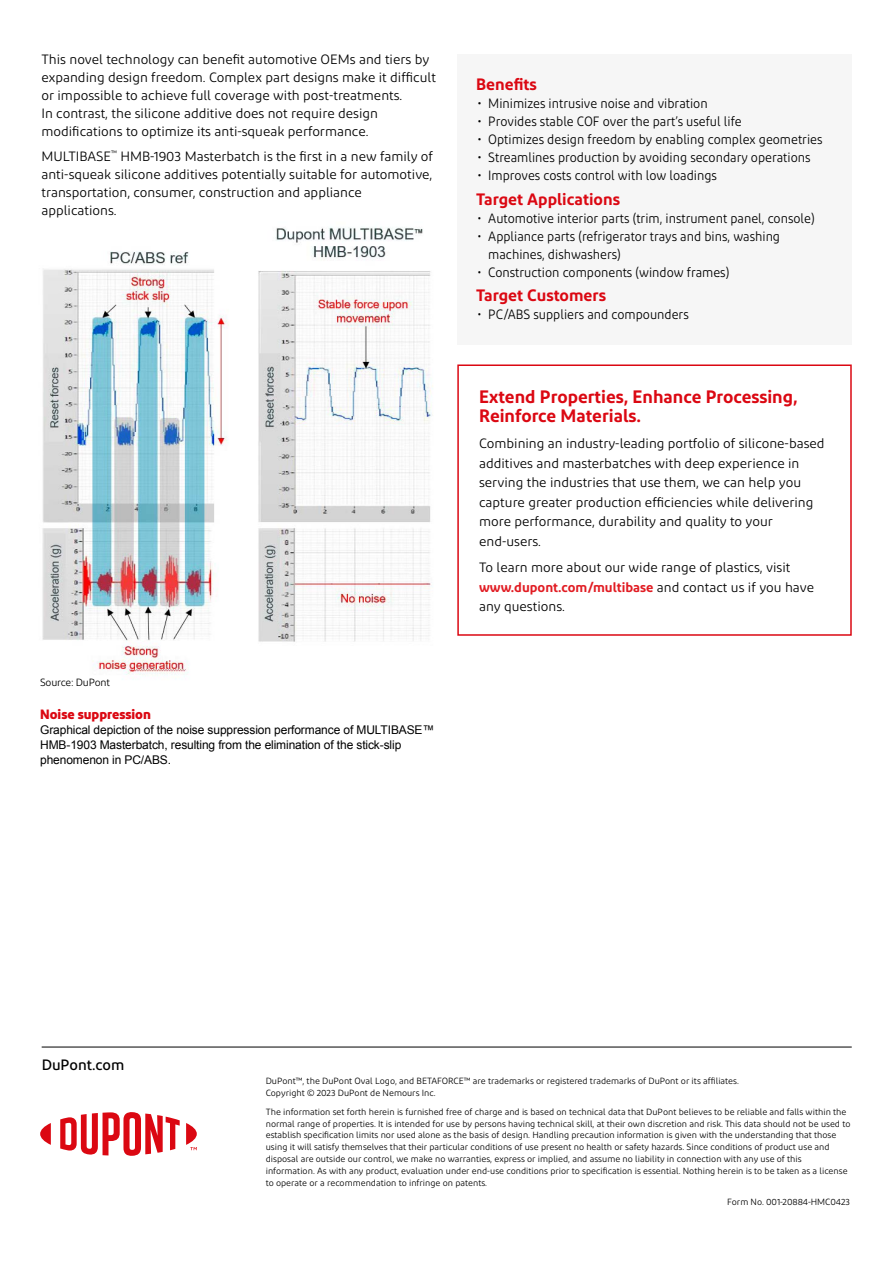
<style>
.page{position:relative;width:893px;height:1263px;background:#fff}
.page>*{position:absolute;margin:0;border:0;box-sizing:border-box;transform-origin:0 0}
.t1{font:600 18px/19.5px "Diodrum";color:#db0812}
.t2{font:600 16.5px "Diodrum";color:#db0812}
.t3{font:500 15px "Diodrum";color:#000}
.t4{font:13.5px/19.5px "Diodrum";color:#000}
.t5{font:13.5px/18px "Diodrum";color:#000;scale:.93 1}
.t6{font:700 13.5px "Diodrum";color:#db0812}
.t7{font:12px/15px "Arial";letter-spacing:-.01em;color:#000}
.t8{font:10.5px "Diodrum";letter-spacing:-.02em;color:#000}
.t9{font:9px/12px "Diodrum";color:#000}
.s1{font-weight:600;color:#e11c23}
</style>
<div class="page">
<div style="left:457px;top:54px;width:395px;height:290px;background:#f6f6f6"></div>
<hr style="left:42px;top:1047px;width:810px;height:1px;background:#000">
<svg style="left:40px;top:1123px;width:11px;height:22px"></svg>
<svg style="left:60px;top:1112px;width:120px;height:44px"></svg>
<svg style="left:186px;top:1123px;width:11px;height:27px"></svg>
<img style="left:42px;top:227px;width:391px;height:453px">
<div style="left:457px;top:364px;width:395px;height:272px;border:2px solid #db0812"></div>
<p class="t4" style="left:41px;top:50px;width:396px;line-height:18px">This novel technology can benefit automotive OEMs and tiers by expanding design freedom. Complex part designs make it difficult or impossible to achieve full coverage with post-treatments.<br>In contrast, the silicone additive does not require design modifications to optimize its anti-squeak performance.</p>
<p class="t4" style="left:41px;top:147px;width:393px;line-height:18px">MULTIBASE<sup>™</sup> HMB-1903 Masterbatch is the first in a new family of anti-squeak silicone additives potentially suitable for automotive, transportation, consumer, construction and appliance applications.</p>
<p class="t8" style="left:40px;top:675px;width:71px">Source: DuPont</p>
<p class="t6" style="left:40px;top:705px;width:112px">Noise suppression</p>
<p class="t7" style="left:40px;top:722px;width:396px">Graphical depiction of the noise suppression performance of MULTIBASE™<br>HMB-1903 Masterbatch, resulting from the elimination of the stick-slip phenomenon in PC/ABS.</p>
<p class="t2" style="left:476px;top:73px;width:62px">Benefits</p>
<p class="t4" style="left:478px;top:93px;width:231px">• Minimizes intrusive noise and vibration</p>
<p class="t4" style="left:478px;top:111px;width:265px">• Provides stable COF over the part’s useful life</p>
<p class="t4" style="left:478px;top:129px;width:346px">• Optimizes design freedom by enabling complex geometries</p>
<p class="t4" style="left:478px;top:147px;width:334px">• Streamlines production by avoiding secondary operations</p>
<p class="t4" style="left:478px;top:165px;width:241px">• Improves costs control with low loadings</p>
<p class="t2" style="left:476px;top:188px;width:145px">Target Applications</p>
<p class="t5" style="left:478px;top:209px;width:364px">• Automotive interior parts (trim, instrument panel, console)</p>
<p class="t5" style="left:488px;top:227px;width:315px;text-indent:-10px">• Appliance parts (refrigerator trays and bins, washing machines, dishwashers)</p>
<p class="t5" style="left:478px;top:263px;width:272px">• Construction components (window frames)</p>
<p class="t2" style="left:476px;top:285px;width:131px">Target Customers</p>
<p class="t5" style="left:478px;top:305px;width:228px">• PC/ABS suppliers and compounders</p>
<h1 class="t1" style="left:479px;top:386px;width:320px">Extend Properties, Enhance Processing,<br>Reinforce Materials.</h1>
<p class="t4" style="left:479px;top:434px;width:347px">Combining an industry-leading portfolio of silicone-based additives and masterbatches with deep experience in serving the industries that use them, we can help you capture greater production efficiencies while delivering more performance, durability and quality to your end-users.</p>
<p class="t4" style="left:479px;top:557px;width:336px">To learn more about our wide range of plastics, visit <span class="s1">www.dupont.com/multibase</span> and contact us if you have any questions.</p>
<p class="t3" style="left:42px;top:1056px;width:84px">DuPont.com</p>
<p class="t9" style="left:266px;top:1074px;width:475px">DuPont™, the DuPont Oval Logo, and BETAFORCE™ are trademarks or registered trademarks of DuPont or its affiliates.<br>Copyright © 2023 DuPont de Nemours Inc.</p>
<p class="t9" style="left:266px;top:1105px;width:586px">The information set forth herein is furnished free of charge and is based on technical data that DuPont believes to be reliable and falls within the normal range of properties. It is intended for use by persons having technical skill, at their own discretion and risk. This data should not be used to establish specification limits nor used alone as the basis of design. Handling precaution information is given with the understanding that those using it will satisfy themselves that their particular conditions of use present no health or safety hazards. Since conditions of product use and disposal are outside our control, we make no warranties, express or implied, and assume no liability in connection with any use of this information. As with any product, evaluation under end-use conditions prior to specification is essential. Nothing herein is to be taken as a license to operate or a recommendation to infringe on patents.</p>
<p class="t9" style="left:727px;top:1196px;width:124px">Form No. 001-20884-HMC0423</p>
</div>
